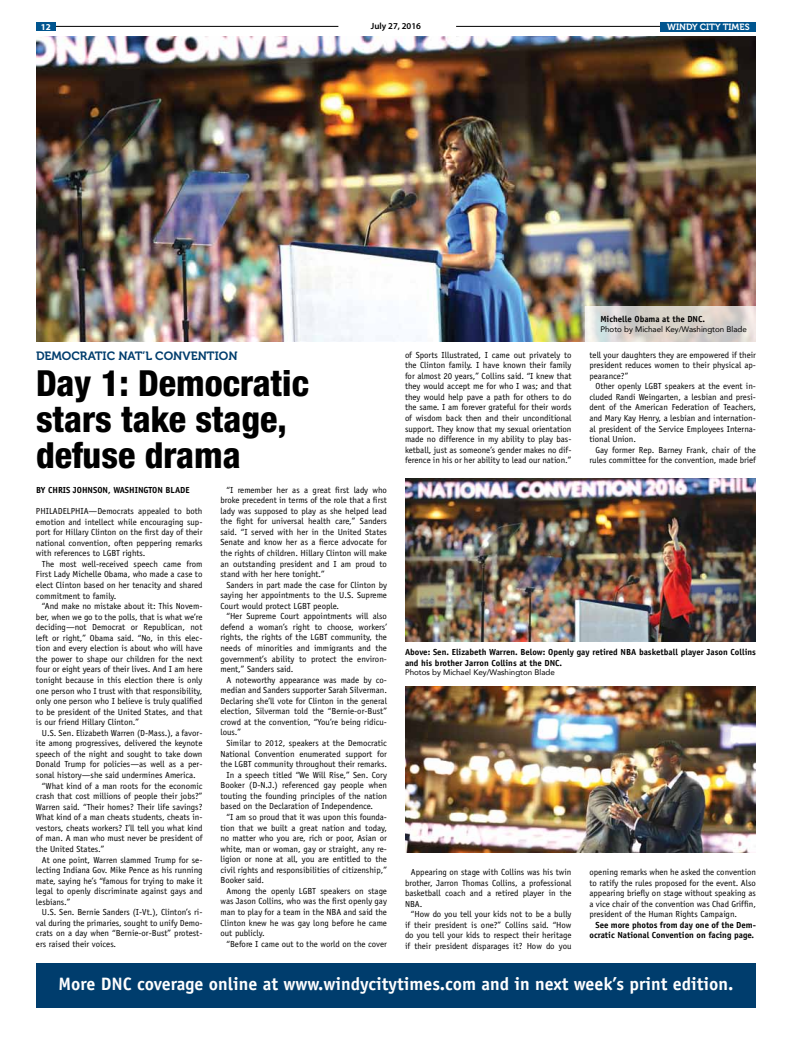
<style>
.page{position:relative;width:792px;height:1044px;background:#fff}
.page>*{position:absolute;margin:0;border:0;box-sizing:border-box;transform-origin:0 0}
.t1{font:800 condensed 36px/36px "Helvetica Neue";color:#000}
.t2{font:700 18px "Officina Sans";color:#fff}
.t3{font:12px "Museo 700";color:#003d6d}
.t4{font:9px "Museo 700";color:#fff}
.t5{font:600 9px "Myriad Pro";color:#000}
.t6{font:700 9px "Myriad Pro";color:#fff}
.t7{font:8.8px/10.6px "Officina Sans";color:#000;text-align:justify}
.t8{font:700 8.8px/10.6px "Officina Sans";color:#000;text-align:right}
.t9{font:8px "Avenir";color:#000}
</style>
<div class="page">
<hr style="left:456px;top:26px;width:300px;height:1px;background:#000">
<hr style="left:52px;top:26px;width:286px;height:1px;background:#000">
<div style="left:36px;top:22px;width:20px;height:9px;background:#00558f"></div>
<div style="left:661px;top:22px;width:95px;height:10px;background:#00558f"></div>
<div style="left:36px;top:963px;width:720px;height:45px;background:#003d6d"></div>
<img style="left:36px;top:36px;width:720px;height:306px">
<svg style="left:585px;top:306px;width:171px;height:36px;background:#d9d5d0"></svg>
<img style="left:405px;top:687px;width:351px;height:166px">
<img style="left:405px;top:478px;width:351px;height:163px">
<p class="t6" style="left:41px;top:21px;width:11px">12</p>
<p class="t5" style="left:371px;top:20px;width:52px">July 27, 2016</p>
<p class="t4" style="left:667px;top:22px;width:84px">WINDY CITY TIMES</p>
<h3 class="t3" style="left:36px;top:349px;width:203px">DEMOCRATIC NAT’L CONVENTION</h3>
<h1 class="t1" style="left:36px;top:365px;width:274px">Day 1: Democratic stars take stage, defuse drama</h1>
<p class="t8" style="left:36px;top:485px;width:84px">By Ch ris Joh nson, Wash</p>
<p class="t8" style="left:135px;top:485px;width:42px">ington Blade</p>
<p class="t7" style="left:36px;top:506px;width:168px">PHILADELPHIA—Democrats appealed to both emotion and intellect while encouraging sup&shy;port for Hillary Clinton on the first day of their national convention, often peppering remarks with references to LGBT rights.</p>
<p class="t7" style="left:36px;top:559px;width:168px;text-indent:6px">The most well-received speech came from First Lady Michelle Obama, who made a case to elect Clinton based on her tenacity and shared commitment to family.</p>
<p class="t7" style="left:36px;top:601px;width:168px;text-indent:6px">“And make no mistake about it: This Novem&shy;ber, when we go to the polls, that is what we’re deciding—not Democrat or Republican, not left or right,” Obama said. “No, in this elec&shy;tion and every election is about who will have the power to shape our children for the next four or eight years of their lives. And I am here tonight because in this election there is only one person who I trust with that responsibility, only one person who I believe is truly qualified to be president of the United States, and that is our friend Hillary Clinton.”</p>
<p class="t7" style="left:42px;top:728px;width:162px">U.S. Sen. Elizabeth Warren (D-Mass.), a favor-</p>
<p class="t7" style="left:36px;top:738px;width:168px">ite among progressives, delivered the keynote</p>
<p class="t7" style="left:36px;top:749px;width:168px">speech of the night and sought to take down</p>
<p class="t7" style="left:36px;top:759px;width:168px">Donald Trump for policies—as well as a per-</p>
<p class="t7" style="left:36px;top:770px;width:161px">sonal history—she said undermines America.</p>
<p class="t7" style="left:42px;top:780px;width:162px">“What kind of a man roots for the economic</p>
<p class="t7" style="left:36px;top:791px;width:168px">crash that cost millions of people their jobs?”</p>
<p class="t7" style="left:36px;top:801px;width:168px">Warren said. “Their homes? Their life savings?</p>
<p class="t7" style="left:36px;top:812px;width:168px">What kind of a man cheats students, cheats in-</p>
<p class="t7" style="left:36px;top:823px;width:168px">vestors, cheats workers? I’ll tell you what kind</p>
<p class="t7" style="left:36px;top:833px;width:168px">of man. A man who must never be president of</p>
<p class="t7" style="left:36px;top:844px;width:70px">the United States.”</p>
<p class="t7" style="left:42px;top:854px;width:162px">At one point, Warren slammed Trump for se-</p>
<p class="t7" style="left:36px;top:865px;width:168px">lecting Indiana Gov. Mike Pence as his running</p>
<p class="t7" style="left:36px;top:875px;width:168px">mate, saying he’s “famous for trying to make it</p>
<p class="t7" style="left:36px;top:886px;width:168px">legal to openly discriminate against gays and</p>
<p class="t7" style="left:36px;top:897px;width:36px">lesbians.”</p>
<p class="t7" style="left:42px;top:907px;width:162px">U.S. Sen. Bernie Sanders (I-Vt.), Clinton’s ri-</p>
<p class="t7" style="left:36px;top:918px;width:168px">val during the primaries, sought to unify Demo-</p>
<p class="t7" style="left:36px;top:928px;width:168px">crats on a day when “Bernie-or-Bust” protest-</p>
<p class="t7" style="left:36px;top:939px;width:82px">ers raised their voices.</p>
<p class="t7" style="left:221px;top:484px;width:168px;text-indent:6px">“I remember her as a great first lady who broke precedent in terms of the role that a first lady was supposed to play as she helped lead the fight for universal health care,” Sanders said. “I served with her in the United States Senate and know her as a fierce advocate for the rights of children. Hillary Clinton will make an outstanding president and I am proud to stand with her here tonight.”</p>
<p class="t7" style="left:221px;top:579px;width:168px;text-indent:6px">Sanders in part made the case for Clinton by saying her appointments to the U.S. Supreme Court would protect LGBT people.</p>
<p class="t7" style="left:221px;top:611px;width:168px;text-indent:6px">“Her Supreme Court appointments will also defend a woman’s right to choose, workers’ rights, the rights of the LGBT community, the needs of minorities and immigrants and the government’s ability to protect the environ&shy;ment,” Sanders said.</p>
<p class="t7" style="left:221px;top:674px;width:168px;text-indent:6px">A noteworthy appearance was made by co&shy;median and Sanders supporter Sarah Silverman.<br>Declaring she’ll vote for Clinton in the general election, Silverman told the “Bernie-or-Bust” crowd at the convention, “You’re being ridicu&shy;lous.”</p>
<p class="t7" style="left:226px;top:738px;width:162px">Similar to 2012, speakers at the Democratic</p>
<p class="t7" style="left:221px;top:748px;width:168px">National Convention enumerated support for</p>
<p class="t7" style="left:221px;top:759px;width:168px">the LGBT community throughout their remarks.</p>
<p class="t7" style="left:226px;top:769px;width:162px">In a speech titled “We Will Rise,” Sen. Cory</p>
<p class="t7" style="left:221px;top:780px;width:168px">Booker (D-N.J.) referenced gay people when</p>
<p class="t7" style="left:221px;top:791px;width:168px">touting the founding principles of the nation</p>
<p class="t7" style="left:221px;top:801px;width:154px">based on the Declaration of Independence.</p>
<p class="t7" style="left:226px;top:812px;width:162px">“I am so proud that it was upon this founda-</p>
<p class="t7" style="left:221px;top:822px;width:168px">tion that we built a great nation and today,</p>
<p class="t7" style="left:221px;top:833px;width:168px">no matter who you are, rich or poor, Asian or</p>
<p class="t7" style="left:221px;top:843px;width:168px">white, man or woman, gay or straight, any re-</p>
<p class="t7" style="left:221px;top:854px;width:168px">ligion or none at all, you are entitled to the</p>
<p class="t7" style="left:221px;top:864px;width:168px">civil rights and responsibilities of citizenship,”</p>
<p class="t7" style="left:221px;top:875px;width:45px">Booker said.</p>
<p class="t7" style="left:226px;top:886px;width:162px">Among the openly LGBT speakers on stage</p>
<p class="t7" style="left:221px;top:896px;width:168px">was Jason Collins, who was the first openly gay</p>
<p class="t7" style="left:221px;top:907px;width:168px">man to play for a team in the NBA and said the</p>
<p class="t7" style="left:221px;top:917px;width:168px">Clinton knew he was gay long before he came</p>
<p class="t7" style="left:221px;top:928px;width:46px">out publicly.</p>
<p class="t7" style="left:226px;top:938px;width:162px">“Before I came out to the world on the cover</p>
<p class="t7" style="left:405px;top:349px;width:168px">of Sports Illustrated, I came out privately to the Clinton family. I have known their family for almost 20 years,” Collins said. “I knew that they would accept me for who I was; and that they would help pave a path for others to do the same. I am forever grateful for their words of wisdom back then and their unconditional support. They know that my sexual orientation made no difference in my ability to play bas&shy;ketball, just as someone’s gender makes no dif&shy;ference in his or her ability to lead our nation.”</p>
<p class="t8" style="left:600px;top:314px;width:106px">Michelle Obama at the DN C.</p>
<p class="t9" style="left:600px;top:322px;width:148px">Photo by Michael Key/Washington Blade</p>
<p class="t7" style="left:590px;top:349px;width:168px">tell your daughters they are empowered if their president reduces women to their physical ap&shy;pearance?”</p>
<p class="t7" style="left:590px;top:381px;width:168px;text-indent:6px">Other openly LGBT speakers at the event in&shy;cluded Randi Weingarten, a lesbian and presi&shy;dent of the American Federation of Teachers, and Mary Kay Henry, a lesbian and internation&shy;al president of the Service Employees Interna&shy;tional Union.</p>
<p class="t7" style="left:590px;top:444px;width:168px;text-align:right">Gay former Rep. Barney Frank, chair of the rules committee for the convention, made brief</p>
<p class="t8" style="left:405px;top:647px;width:352px;text-align:left">Above: Sen. Elizabeth Warren. Below: Openly gay retired N BA basketball player Jason Collins and his brother Jarron Collins at the DN C.</p>
<p class="t9" style="left:405px;top:666px;width:151px">Photos by Michael Key/Washington Blade</p>
<p class="t7" style="left:405px;top:867px;width:168px;text-indent:6px">Appearing on stage with Collins was his twin brother, Jarron Thomas Collins, a professional basketball coach and a retired player in the NBA.</p>
<p class="t7" style="left:405px;top:909px;width:168px;text-indent:6px">“How do you tell your kids not to be a bully if their president is one?” Collins said. “How do you tell your kids to respect their heritage if their president disparages it? How do you</p>
<p class="t7" style="left:590px;top:867px;width:168px">opening remarks when he asked the convention to ratify the rules proposed for the event. Also appearing briefly on stage without speaking as a vice chair of the convention was Chad Griffin, president of the Human Rights Campaign.</p>
<p class="t8" style="left:590px;top:919px;width:168px">See more photos from day one of the Dem&shy;ocratic N ational Convention on facing page.</p>
<h2 class="t2" style="left:58px;top:973px;width:677px">More DN C coverage online at www.windycitytimes.com and in next week’s print edition.</h2>
</div>
